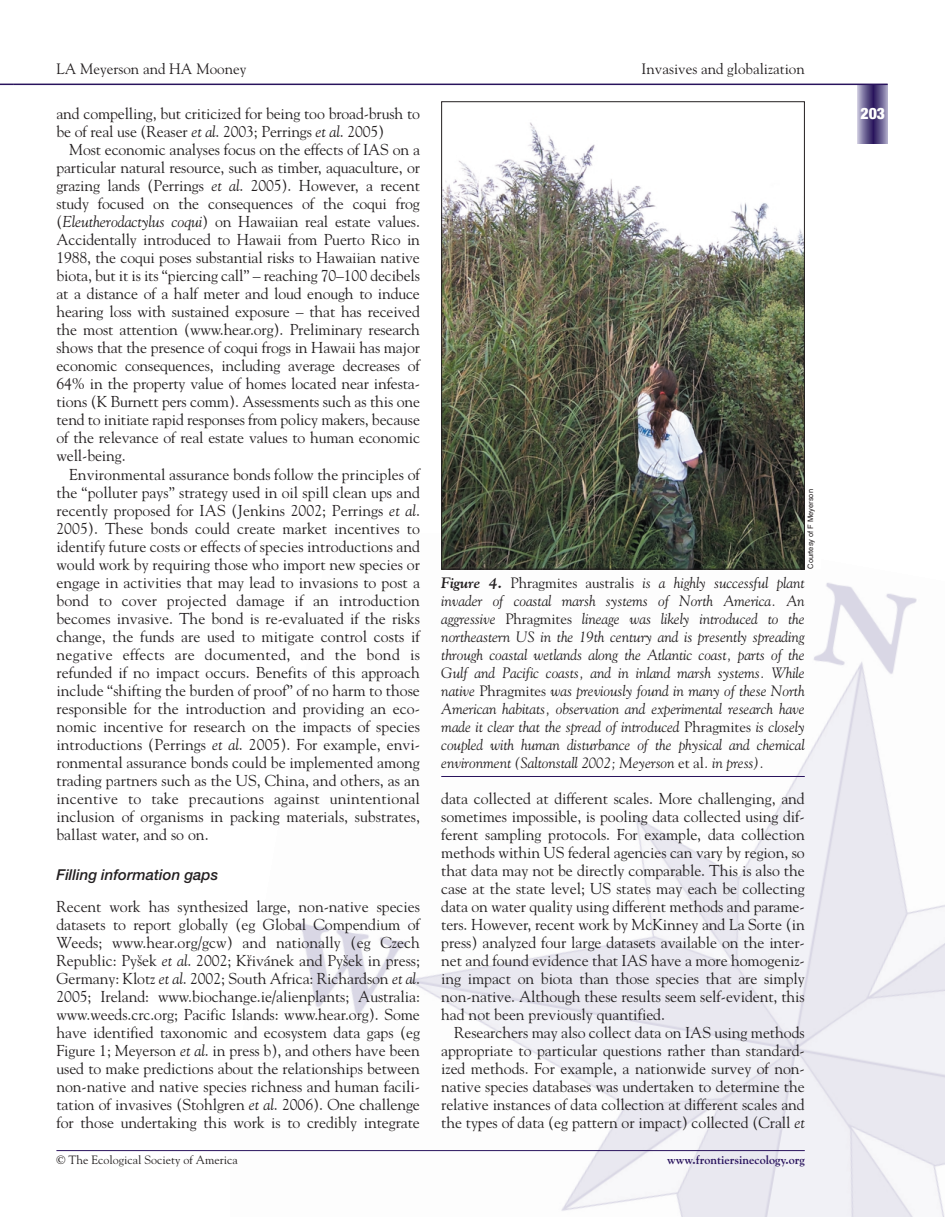
<style>
.page{position:relative;width:945px;height:1217px;background:#fff}
.page>*{position:absolute;margin:0;border:0;box-sizing:border-box;transform-origin:0 0}
.t1{font:15.75px/18px "Goudy";letter-spacing:-.005em;color:#231f20;text-align:justify}
.t2{font:900 condensed 15.75px "Helvetica Neue";color:#fff}
.t3{font:italic 15px/18px "Goudy";letter-spacing:-.005em;color:#231f20;text-align:justify}
.t4{font:15px "Goudy";color:#231f20}
.t5{font:italic 500 15px "Helvetica Neue";color:#231f20}
.t6{font:12px "Goudy";color:#231f20}
.t7{font:700 12px "Goudy";color:#29135d}
.t8{font:9.45px "Goudy";color:#231f20}
.t9{font:7.5px "Helvetica";color:#231f20}
.s1{font-style:italic}
.s2{font-weight:700}
.s3{font-style:normal}
</style>
<div class="page">
<img style="left:230px;top:569px;width:715px;height:647px">
<svg style="left:858px;top:85px;width:30px;height:59px;background:#6b6192"></svg>
<hr style="left:14px;top:84px;width:874px;height:1px;background:#29135d">
<hr style="left:56px;top:1150px;width:749px;height:1px;background:#29135d">
<svg style="left:0;top:84px;width:14px;height:1px"></svg>
<hr style="left:441px;top:776px;width:364px;height:1px;background:#29135d">
<img style="left:443px;top:122px;width:360px;height:445px">
<p class="t4" style="left:56px;top:62px;width:191px">LA Meyerson and HA Mooney</p>
<p class="t4" style="left:642px;top:62px;width:165px">Invasives and globalization</p>
<p class="t1" style="left:56px;top:106px;width:365px">and compelling, but criticized for being too broad-brush to be of real use (Reaser <span class="s1">et al</span>. 2003; Perrings <span class="s1">et al</span>. 2005)</p>
<p class="t1" style="left:56px;top:142px;width:365px;text-indent:13px">Most economic analyses focus on the effects of IAS on a particular natural resource, such as timber, aquaculture, or grazing lands (Perrings <span class="s1">et al</span>. 2005). However, a recent study focused on the consequences of the coqui frog (<span class="s1">Eleutherodactylus coqui</span>) on Hawaiian real estate values.<br>Accidentally introduced to Hawaii from Puerto Rico in 1988, the coqui poses substantial risks to Hawaiian native biota, but it is its “piercing call” – reaching 70–100 decibels at a distance of a half meter and loud enough to induce hearing loss with sustained exposure – that has received the most attention (www.hear.org). Preliminary research shows that the presence of coqui frogs in Hawaii has major economic consequences, including average decreases of 64% in the property value of homes located near infesta&shy;tions (K Burnett pers comm). Assessments such as this one tend to initiate rapid responses from policy makers, because of the relevance of real estate values to human economic well-being.</p>
<p class="t1" style="left:56px;top:466px;width:365px;text-indent:13px">Environmental assurance bonds follow the principles of the “polluter pays” strategy used in oil spill clean ups and recently proposed for IAS (Jenkins 2002; Perrings <span class="s1">et al</span>.<br>2005). These bonds could create market incentives to identify future costs or effects of species introductions and would work by requiring those who import new species or engage in activities that may lead to invasions to post a bond to cover projected damage if an introduction becomes invasive. The bond is re-evaluated if the risks change, the funds are used to mitigate control costs if negative effects are documented, and the bond is refunded if no impact occurs. Benefits of this approach include “shifting the burden of proof” of no harm to those responsible for the introduction and providing an eco&shy;nomic incentive for research on the impacts of species introductions (Perrings <span class="s1">et al</span>. 2005). For example, envi&shy;ronmental assurance bonds could be implemented among trading partners such as the US, China, and others, as an incentive to take precautions against unintentional inclusion of organisms in packing materials, substrates, ballast water, and so on.</p>
<p class="t5" style="left:56px;top:869px;width:163px">Filling information gaps</p>
<p class="t1" style="left:56px;top:898px;width:365px">Recent work has synthesized large, non-native species datasets to report globally (eg Global Compendium of Weeds; www.hear.org/gcw) and nationally (eg Czech Republic: Pysek <span class="s1">et al</span>. 2002; Krivánek and Pysek in press;</p>
<p class="t8" style="left:138px;top:951px;width:6px">v</p>
<p class="t8" style="left:247px;top:951px;width:6px">v</p>
<p class="t8" style="left:344px;top:951px;width:6px">v</p>
<p class="t1" style="left:56px;top:970px;width:365px">Germany: Klotz <span class="s1">et al</span>. 2002; South Africa: Richardson <span class="s1">et al</span>.<br>2005; Ireland: www.biochange.ie/alienplants; Australia: www.weeds.crc.org; Pacific Islands: www.hear.org). Some have identified taxonomic and ecosystem data gaps (eg Figure 1; Meyerson <span class="s1">et al</span>. in press b), and others have been used to make predictions about the relationships between non-native and native species richness and human facili&shy;tation of invasives (Stohlgren <span class="s1">et al</span>. 2006). One challenge for those undertaking this work is to credibly integrate</p>
<p class="t9" style="left:808px;top:569px;width:81px;rotate:-90deg">Courtesy of F Meyerson</p>
<p class="t3" style="left:441px;top:574px;width:365px"><span class="s2">Figure 4.</span> <span class="s3">Phragmites australis</span> is a highly successful plant invader of coastal marsh systems of North America. An aggressive <span class="s3">Phragmites</span> lineage was likely introduced to the northeastern US in the 19th century and is presently spreading through coastal wetlands along the Atlantic coast, parts of the Gulf and Pacific coasts, and in inland marsh systems. While native <span class="s3">Phragmites</span> was previously found in many of these North American habitats, observation and experimental research have made it clear that the spread of introduced <span class="s3">Phragmites</span> is closely coupled with human disturbance of the physical and chemical environment (Saltonstall 2002; Meyerson <span class="s3">et al</span>. in press).</p>
<p class="t1" style="left:441px;top:790px;width:365px">data collected at different scales. More challenging, and sometimes impossible, is pooling data collected using dif&shy;ferent sampling protocols. For example, data collection methods within US federal agencies can vary by region, so that data may not be directly comparable. This is also the case at the state level; US states may each be collecting data on water quality using different methods and parame&shy;ters. However, recent work by McKinney and La Sorte (in press) analyzed four large datasets available on the inter&shy;net and found evidence that IAS have a more homogeniz&shy;ing impact on biota than those species that are simply non-native. Although these results seem self-evident, this had not been previously quantified.</p>
<p class="t1" style="left:441px;top:1024px;width:365px;text-indent:13px">Researchers may also collect data on IAS using methods appropriate to particular questions rather than standard&shy;ized methods. For example, a nationwide survey of non&shy;native species databases was undertaken to determine the relative instances of data collection at different scales and the types of data (eg pattern or impact) collected (Crall <span class="s1">et</span></p>
<p class="t6" style="left:56px;top:1155px;width:183px">© The Ecological Society of America</p>
<p class="t7" style="left:667px;top:1155px;width:139px">www.frontiersinecology.org</p>
<p class="t2" style="left:861px;top:108px;width:26px">203</p>
</div>
